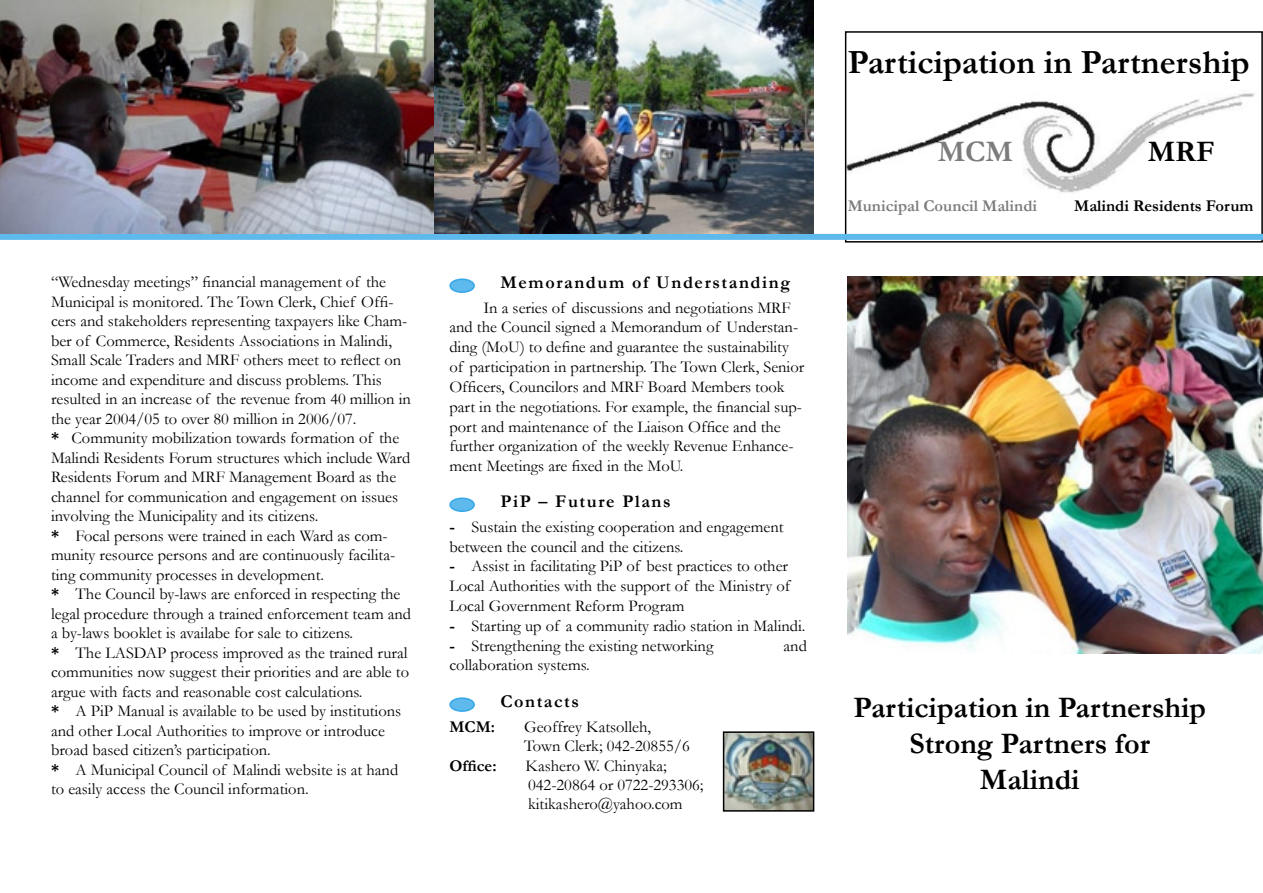
<style>
.page{position:relative;width:1263px;height:893px;background:#fff}
.page>*{position:absolute;margin:0;border:0;box-sizing:border-box;transform-origin:0 0}
.t1{font:700 34.2px "Garamond";color:#000}
.t2{font:700 30px/36px "Garamond";color:#000;text-align:center}
.t3{font:700 30px "Garamond";color:#7c7c7c}
.t4{font:700 18px "Garamond";letter-spacing:.09em;color:#000}
.t5{font:16.5px/19.5px "Garamond";color:#000}
.t6{font:700 16.5px "Garamond";color:#000}
.t7{font:700 16.5px "Garamond";color:#7c7c7c}
.s1{font-weight:700}
</style>
<div class="page">
<img style="left:848px;top:93px;width:412px;height:141px">
<div style="left:845px;top:31px;width:418px;height:212px;border:2px solid #000"></div>
<div style="left:0;top:234px;width:1263px;height:6px;background:#5eb9ed"></div>
<img style="left:726px;top:734px;width:85px;height:75px">
<div style="left:723px;top:731px;width:91px;height:81px;border:2px solid #000"></div>
<div style="left:450px;top:279px;width:24px;height:13px;background:#5eb9ed;border-radius:50%"></div>
<div style="left:449px;top:278px;width:26px;height:15px;border:2px solid #36a7e9;border-radius:50%"></div>
<div style="left:450px;top:498px;width:24px;height:13px;background:#5eb9ed;border-radius:50%"></div>
<div style="left:449px;top:497px;width:26px;height:15px;border:2px solid #36a7e9;border-radius:50%"></div>
<div style="left:450px;top:698px;width:24px;height:13px;background:#5eb9ed;border-radius:50%"></div>
<div style="left:449px;top:697px;width:26px;height:15px;border:2px solid #36a7e9;border-radius:50%"></div>
<img style="left:0;top:0;width:814px;height:234px">
<img style="left:848px;top:276px;width:415px;height:377px">
<p class="t5" style="left:51px;top:272px;width:361px">“Wednesday meetings” financial management of the Municipal is monitored. The Town Clerk, Chief Offi&shy;cers and stakeholders representing taxpayers like Cham&shy;ber of Commerce, Residents Associations in Malindi, Small Scale Traders and MRF others meet to reflect on income and expenditure and discuss problems. This resulted in an increase of the revenue from 40 million in the year 2004/05 to over 80 million in 2006/07.</p>
<p class="t5" style="left:51px;top:428px;width:361px"><span class="s1">*</span> Community mobilization towards formation of the Malindi Residents Forum structures which include Ward Residents Forum and MRF Management Board as the channel for communication and engagement on issues involving the Municipality and its citizens.</p>
<p class="t5" style="left:51px;top:525px;width:346px"><span class="s1">*</span> Focal persons were trained in each Ward as com&shy;munity resource persons and are continuously facilita&shy;ting community processes in development.</p>
<p class="t5" style="left:51px;top:584px;width:362px"><span class="s1">*</span> The Council by-laws are enforced in respecting the legal procedure through a trained enforcement team and a by-laws booklet is availabe for sale to citizens.</p>
<p class="t5" style="left:51px;top:642px;width:360px;text-align:justify"><span class="s1">*</span> The LASDAP process improved as the trained rural communities now suggest their priorities and are able to argue with facts and reasonable cost calculations.</p>
<p class="t5" style="left:51px;top:701px;width:352px"><span class="s1">*</span> A PiP Manual is available to be used by institutions and other Local Authorities to improve or introduce broad based citizen’s participation.</p>
<p class="t5" style="left:51px;top:759px;width:349px"><span class="s1">*</span> A Municipal Council of Malindi website is at hand to easily access the Council information.</p>
<p class="t1" style="left:848px;top:39px;width:404px">Participation in Partnership</p>
<p class="t3" style="left:938px;top:132px;width:77px">MCM</p>
<p class="t2" style="left:1148px;top:134px;width:68px">MRF</p>
<p class="t4" style="left:500px;top:270px;width:291px">Memorandum of Understanding</p>
<p class="t5" style="left:449px;top:297px;width:356px;text-indent:34px">In a series of discussions and negotiations MRF and the Council signed a Memorandum of Understan&shy;ding (MoU) to define and guarantee the sustainability of participation in partnership. The Town Clerk, Senior Officers, Councilors and MRF Board Members took part in the negotiations. For example, the financial sup&shy;port and maintenance of the Liaison Office and the further organization of the weekly Revenue Enhance&shy;ment Meetings are fixed in the MoU.</p>
<p class="t4" style="left:500px;top:489px;width:172px">PiP – Future Plans</p>
<p class="t5" style="left:449px;top:516px;width:336px"><span class="s1">-</span> Sustain the existing cooperation and engagement between the council and the citizens.</p>
<p class="t5" style="left:449px;top:556px;width:342px"><span class="s1">-</span> Assist in facilitating PiP of best practices to other<br>Local Authorities with the support of the Ministry of<br>Local Government Reform Program</p>
<p class="t5" style="left:449px;top:615px;width:358px"><span class="s1">-</span> Starting up of a community radio station in Malindi.</p>
<p class="t5" style="left:449px;top:635px;width:266px"><span class="s1">-</span> Strengthening the existing networking</p>
<p class="t5" style="left:783px;top:635px;width:25px">and</p>
<p class="t5" style="left:449px;top:655px;width:142px">collaboration systems.</p>
<p class="t7" style="left:848px;top:194px;width:191px">Municipal Council Malindi</p>
<p class="t6" style="left:1074px;top:194px;width:181px">Malindi Residents Forum</p>
<p class="t4" style="left:500px;top:689px;width:80px">Contacts</p>
<p class="t2" style="left:853px;top:690px;width:354px">Participation in Partnership<br>Strong Partners for</p>
<p class="t2" style="left:980px;top:762px;width:101px">Malindi</p>
<p class="t6" style="left:449px;top:715px;width:47px">MCM:</p>
<p class="t5" style="left:524px;top:717px;width:129px">Geoffrey Katsolleh,</p>
<p class="t5" style="left:524px;top:736px;width:167px">Town Clerk; 042-20855/6</p>
<p class="t6" style="left:449px;top:754px;width:49px">Office:</p>
<p class="t5" style="left:525px;top:755px;width:143px">Kashero W. Chinyaka;</p>
<p class="t5" style="left:528px;top:775px;width:177px">042-20864 or 0722-293306; kitikashero@yahoo.com</p>
</div>
